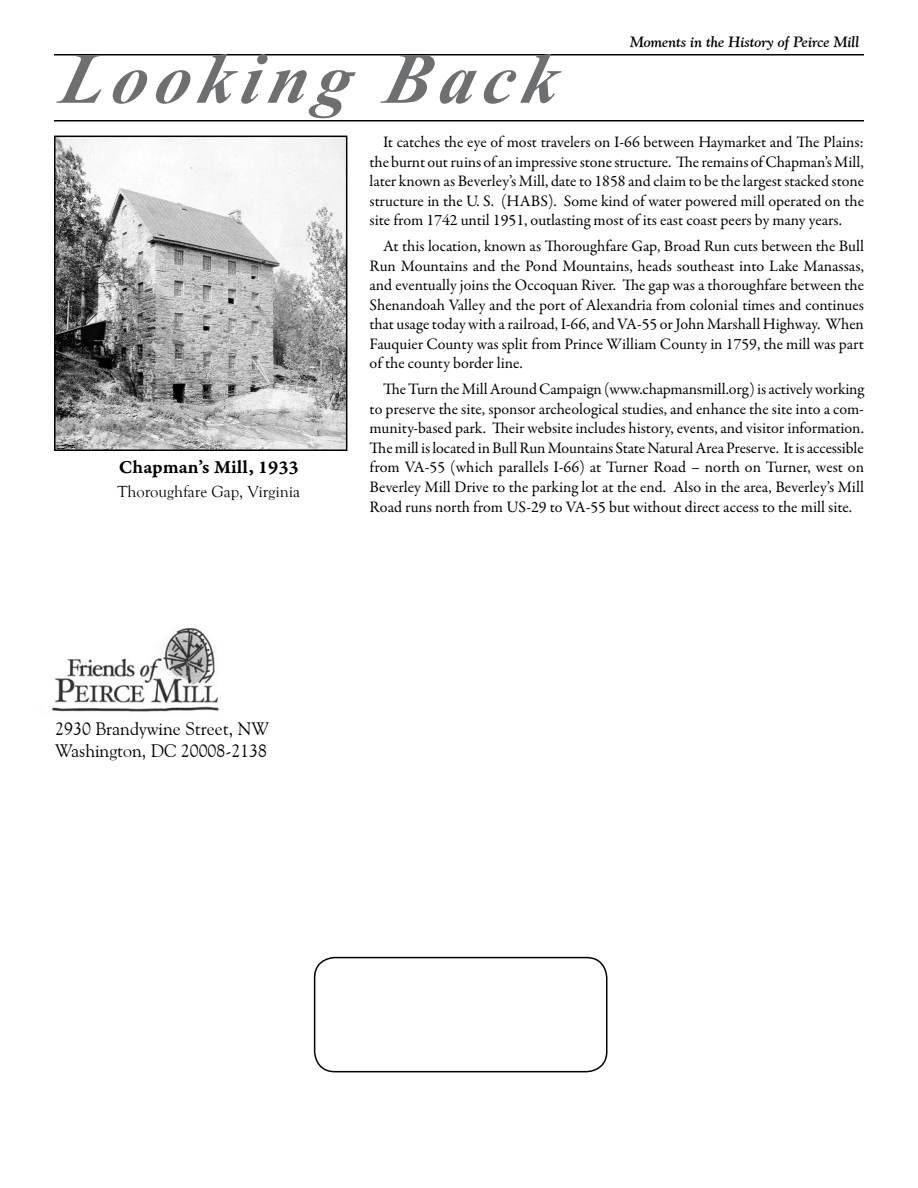
<style>
.page{position:relative;width:918px;height:1188px;background:#fff}
.page>*{position:absolute;margin:0;border:0;box-sizing:border-box;transform-origin:0 0}
.t1{font:italic 700 72px "Times New Roman";color:#6d6f71}
.t2{font:19.5px "Garamond Premr Pro Smbd Capt";color:#000}
.t3{font:18px/21.6px "Goudy Old Style BT";color:#000}
.t4{font:16.5px "Goudy Old Style T";color:#000}
.t5{font:16.05px/19.5px "Garamond Premr Pro";color:#000;text-align:justify}
.t6{font:italic 700 15px "Goudy Old Style BT";color:#000}
</style>
<div class="page">
<div style="left:314px;top:957px;width:294px;height:115px;border:2px solid #000;border-radius:20px"></div>
<hr style="left:54px;top:54px;width:810px;height:2px;background:#000">
<hr style="left:54px;top:120px;width:810px;height:2px;background:#000">
<img style="left:52px;top:628px;width:167px;height:84px">
<img style="left:57px;top:139px;width:287px;height:309px">
<div style="left:54px;top:136px;width:293px;height:315px;border:2px solid #000"></div>
<h1 class="t1" style="left:58px;top:28px;width:514px">Looking Back</h1>
<p class="t6" style="left:630px;top:33px;width:231px">Moments in the History of Peirce Mill</p>
<p class="t2" style="left:119px;top:456px;width:181px">Chapman’s Mill, 1933</p>
<p class="t4" style="left:117px;top:482px;width:184px">Thoroughfare Gap, Virginia</p>
<p class="t5" style="left:370px;top:133px;width:496px;text-indent:14px">It catches the eye of most travelers on I-66 between Haymarket and The Plains: the burnt out ruins of an impressive stone structure. The remains of Chapman’s Mill, later known as Beverley’s Mill, date to 1858 and claim to be the largest stacked stone structure in the U. S. (HABS). Some kind of water powered mill operated on the site from 1742 until 1951, outlasting most of its east coast peers by many years.</p>
<p class="t5" style="left:370px;top:237px;width:496px;text-indent:14px">At this location, known as Thoroughfare Gap, Broad Run cuts between the Bull Run Mountains and the Pond Mountains, heads southeast into Lake Manassas, and eventually joins the Occoquan River. The gap was a thoroughfare between the Shenandoah Valley and the port of Alexandria from colonial times and continues that usage today with a railroad, I-66, and VA-55 or John Marshall Highway. When Fauquier County was split from Prince William County in 1759, the mill was part of the county border line.</p>
<p class="t5" style="left:370px;top:380px;width:496px;text-indent:14px">The Turn the Mill Around Campaign (www.chapmansmill.org) is actively working to preserve the site, sponsor archeological studies, and enhance the site into a com&shy;munity-based park. Their website includes history, events, and visitor information.<br>The mill is located in Bull Run Mountains State Natural Area Preserve. It is accessible from VA-55 (which parallels I-66) at Turner Road – north on Turner, west on Beverley Mill Drive to the parking lot at the end. Also in the area, Beverley’s Mill Road runs north from US-29 to VA-55 but without direct access to the mill site.</p>
<p class="t3" style="left:55px;top:718px;width:215px">2930 Brandywine Street, NW<br>Washington, DC 20008-2138</p>
</div>
